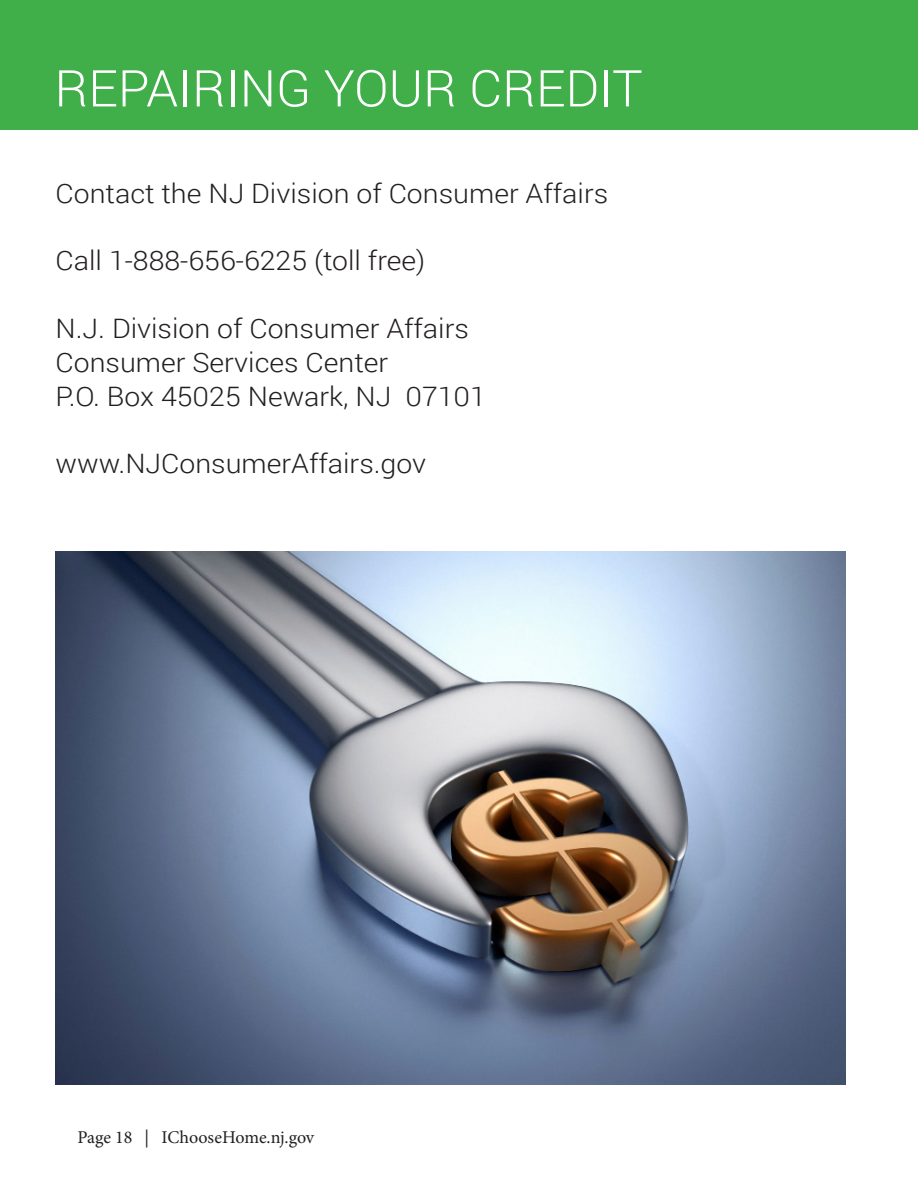
<style>
.page{position:relative;width:918px;height:1188px;background:#fff}
.page>*{position:absolute;margin:0;border:0;box-sizing:border-box;transform-origin:0 0}
.catalogs{font:300 50.7px "Roboto";color:#fff}
.subtitle{font:300 26.85px "Roboto";color:#231f20;scale:1.06 1}
.t1{font:18px "Minion Pro";letter-spacing:-.005em;color:#231f20}
</style>
<div class="page">
<img style="left:55px;top:552px;width:791px;height:532px">
<div style="left:0;top:0;width:918px;height:129px;background:#40ae49"></div>
<p class="catalogs" style="left:55px;top:53px;width:590px">REPAIRING YOUR CREDIT</p>
<p class="subtitle" style="left:56px;top:174px;width:523px">Contact the NJ Division of Consumer Affairs</p>
<p class="subtitle" style="left:56px;top:242px;width:350px">Call 1-888-656-6225 (toll free)</p>
<p class="subtitle" style="left:56px;top:310px;width:391px">N.J. Division of Consumer Affairs</p>
<p class="subtitle" style="left:56px;top:344px;width:315px">Consumer Services Center</p>
<p class="subtitle" style="left:56px;top:377px;width:408px">P.O. Box 45025 Newark, NJ 07101</p>
<p class="subtitle" style="left:56px;top:445px;width:351px">www.NJConsumerAffairs.gov</p>
<p class="t1" style="left:78px;top:1125px;width:238px">Page 18 | IChooseHome.nj.gov</p>
</div>
